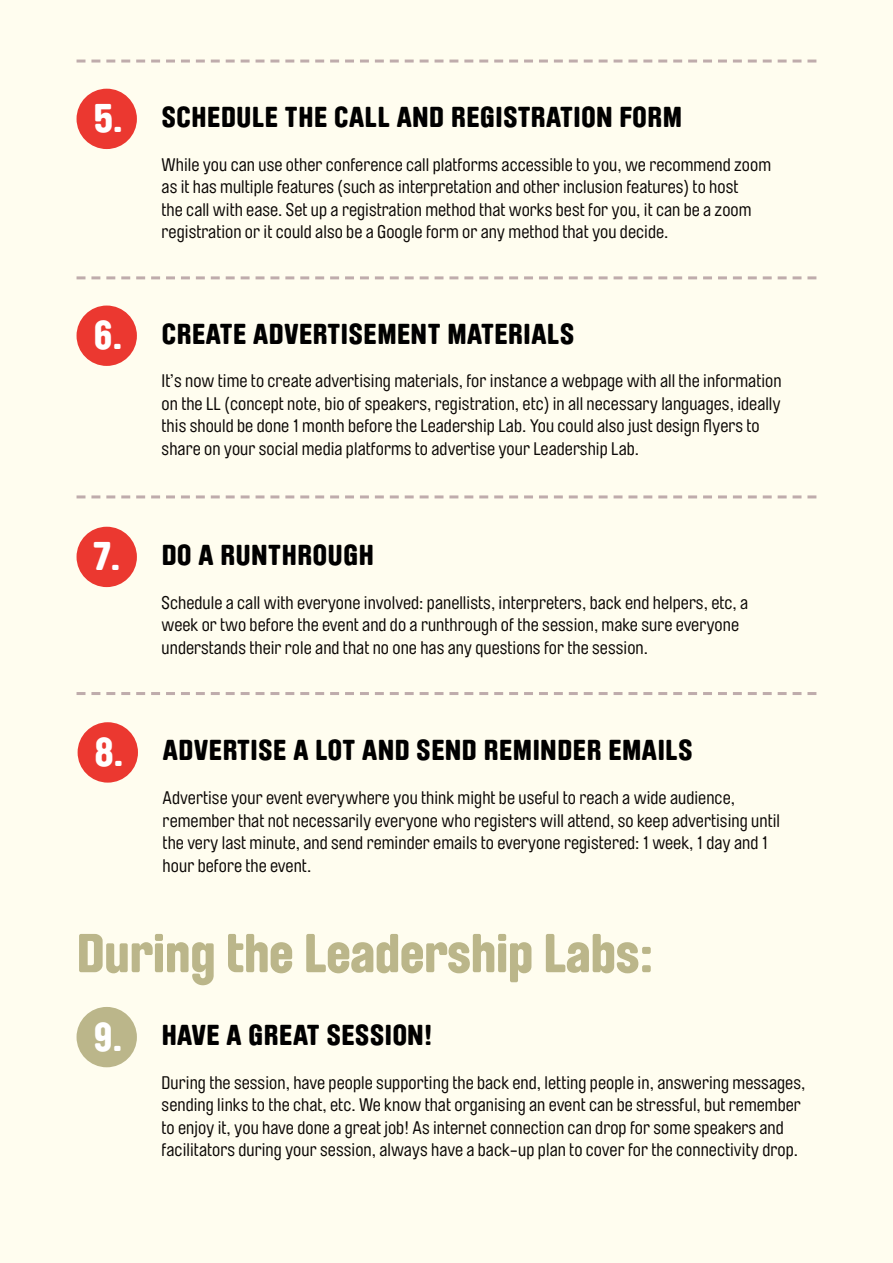
<style>
.page{position:relative;width:893px;height:1263px;background:#fffde9}
.page>*{position:absolute;margin:0;border:0;box-sizing:border-box;transform-origin:0 0}
.Heading_no_backgroun{font:900 54px "Brauer Neue";letter-spacing:-.01em;color:#bbb68a}
.Heading{font:900 39.6px "Brauer Neue Std";color:#fff}
.SUB{font:900 28.5px "Brauer Neue Std";letter-spacing:.025em;color:#000}
.Body_copy{font:18px/22.5px "Brauer Neue Std";letter-spacing:.005em;color:#0c0806}
</style>
<div class="page">
<div style="left:77px;top:89px;width:60px;height:60px;background:#eb3830;border-radius:50%"></div>
<div style="left:77px;top:306px;width:60px;height:60px;background:#eb3830;border-radius:50%"></div>
<div style="left:77px;top:527px;width:60px;height:60px;background:#eb3830;border-radius:50%"></div>
<div style="left:78px;top:722px;width:60px;height:61px;background:#eb3830;border-radius:50%"></div>
<svg style="left:77px;top:60px;width:739px;height:3px"></svg>
<svg style="left:77px;top:276px;width:739px;height:3px"></svg>
<svg style="left:77px;top:495px;width:739px;height:3px"></svg>
<svg style="left:77px;top:692px;width:739px;height:3px"></svg>
<div style="left:77px;top:1007px;width:60px;height:60px;background:#bbb68a;border-radius:50%"></div>
<p class="Heading" style="left:94px;top:95px;width:31px">5.</p>
<p class="SUB" style="left:162px;top:100px;width:522px">SCHEDULE THE CALL AND REGISTRATION FORM</p>
<p class="Body_copy" style="left:162px;top:153px;width:611px">While you can use other conference call platforms accessible to you, we recommend zoom as it has multiple features (such as interpretation and other inclusion features) to host<br>the call with ease. Set up a registration method that works best for you, it can be a zoom registration or it could also be a Google form or any method that you decide.</p>
<p class="Heading" style="left:94px;top:312px;width:31px">6.</p>
<p class="SUB" style="left:162px;top:317px;width:414px">CREATE ADVERTISEMENT MATERIALS</p>
<p class="Body_copy" style="left:162px;top:370px;width:622px">It’s now time to create advertising materials, for instance a webpage with all the information on the LL (concept note, bio of speakers, registration, etc) in all necessary languages, ideally this should be done 1 month before the Leadership Lab. You could also just design flyers to share on your social media platforms to advertise your Leadership Lab.</p>
<p class="Heading" style="left:94px;top:533px;width:29px">7.</p>
<p class="SUB" style="left:162px;top:538px;width:214px">DO A RUNTHROUGH</p>
<p class="Body_copy" style="left:162px;top:591px;width:588px">Schedule a call with everyone involved: panellists, interpreters, back end helpers, etc, a week or two before the event and do a runthrough of the session, make sure everyone understands their role and that no one has any questions for the session.</p>
<p class="Heading" style="left:95px;top:729px;width:31px">8.</p>
<p class="SUB" style="left:163px;top:734px;width:531px">ADVERTISE A LOT AND SEND REMINDER EMAILS</p>
<p class="Body_copy" style="left:163px;top:787px;width:619px">Advertise your event everywhere you think might be useful to reach a wide audience, remember that not necessarily everyone who registers will attend, so keep advertising until the very last minute, and send reminder emails to everyone registered: 1 week, 1 day and 1 hour before the event.</p>
<p class="Heading_no_backgroun" style="left:77px;top:922px;width:579px">During the Leadership Labs:</p>
<p class="SUB" style="left:162px;top:1018px;width:272px">HAVE A GREAT SESSION!</p>
<p class="Body_copy" style="left:162px;top:1071px;width:645px">During the session, have people supporting the back end, letting people in, answering messages, sending links to the chat, etc. We know that organising an event can be stressful, but remember to enjoy it, you have done a great job! As internet connection can drop for some speakers and facilitators during your session, always have a back-up plan to cover for the connectivity drop.</p>
<p class="Heading" style="left:94px;top:1014px;width:31px">9.</p>
</div>
